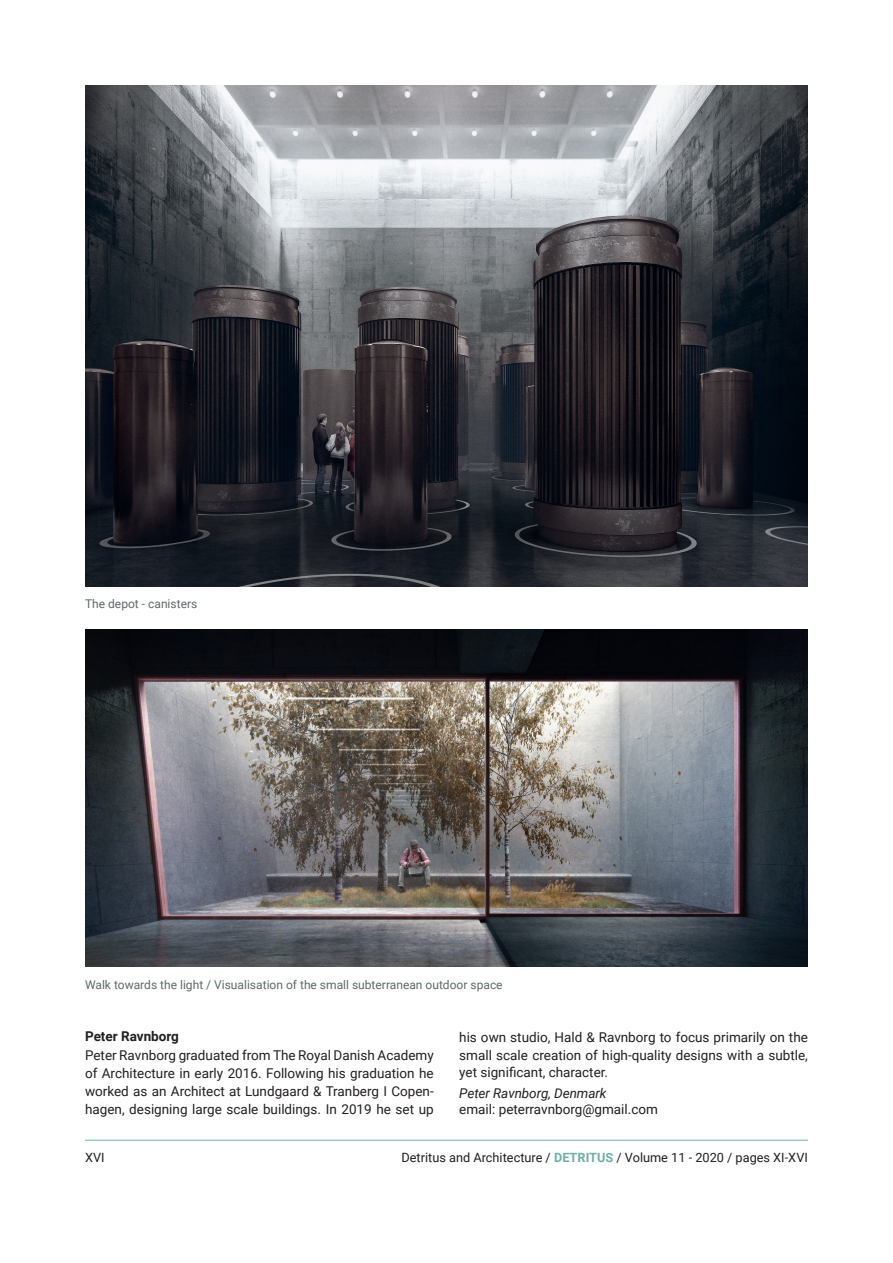
<style>
.page{position:relative;width:893px;height:1263px;background:#fff}
.page>*{position:absolute;margin:0;border:0;box-sizing:border-box;transform-origin:0 0}
.t1{font:13.5px/18.1px "Roboto";color:#231f20;text-align:justify}
.t2{font:italic 13.5px "Roboto";letter-spacing:-.005em;color:#231f20}
.t3{font:700 13.5px "Roboto";color:#231f20}
.t4{font:12.75px "Roboto";color:#231f20}
.t5{font:12px "Roboto";color:#5f686b}
.s1{font-weight:700;color:#6cb1a7}
</style>
<div class="page">
<hr style="left:85px;top:1140px;width:723px;height:1px;background:#6cb1a7">
<img style="left:85px;top:85px;width:723px;height:501px">
<img style="left:85px;top:629px;width:723px;height:338px">
<p class="t5" style="left:85px;top:595px;width:114px">The depot - canisters</p>
<p class="t5" style="left:85px;top:976px;width:419px">Walk towards the light / Visualisation of the small subterranean outdoor space</p>
<p class="t3" style="left:85px;top:1027px;width:95px">Peter Ravnborg</p>
<p class="t1" style="left:85px;top:1045px;width:350px">Peter Ravnborg graduated from The Royal Danish Academy of Architecture in early 2016. Following his graduation he worked as an Architect at Lundgaard &amp; Tranberg I Copen&shy;hagen, designing large scale buildings. In 2019 he set up</p>
<p class="t1" style="left:459px;top:1028px;width:350px;line-height:17.2px">his own studio, Hald &amp; Ravnborg to focus primarily on the small scale creation of high-quality designs with a subtle, yet significant, character.</p>
<p class="t2" style="left:459px;top:1084px;width:149px">Peter Ravnborg, Denmark</p>
<p class="t1" style="left:459px;top:1100px;width:200px">email: peterravnborg@gmail.com</p>
<p class="t4" style="left:85px;top:1148px;width:21px">XVI</p>
<p class="t4" style="left:401px;top:1148px;width:408px">Detritus and Architecture / <span class="s1">DETRITUS</span> / Volume 11 - 2020 / pages XI-XVI</p>
</div>
